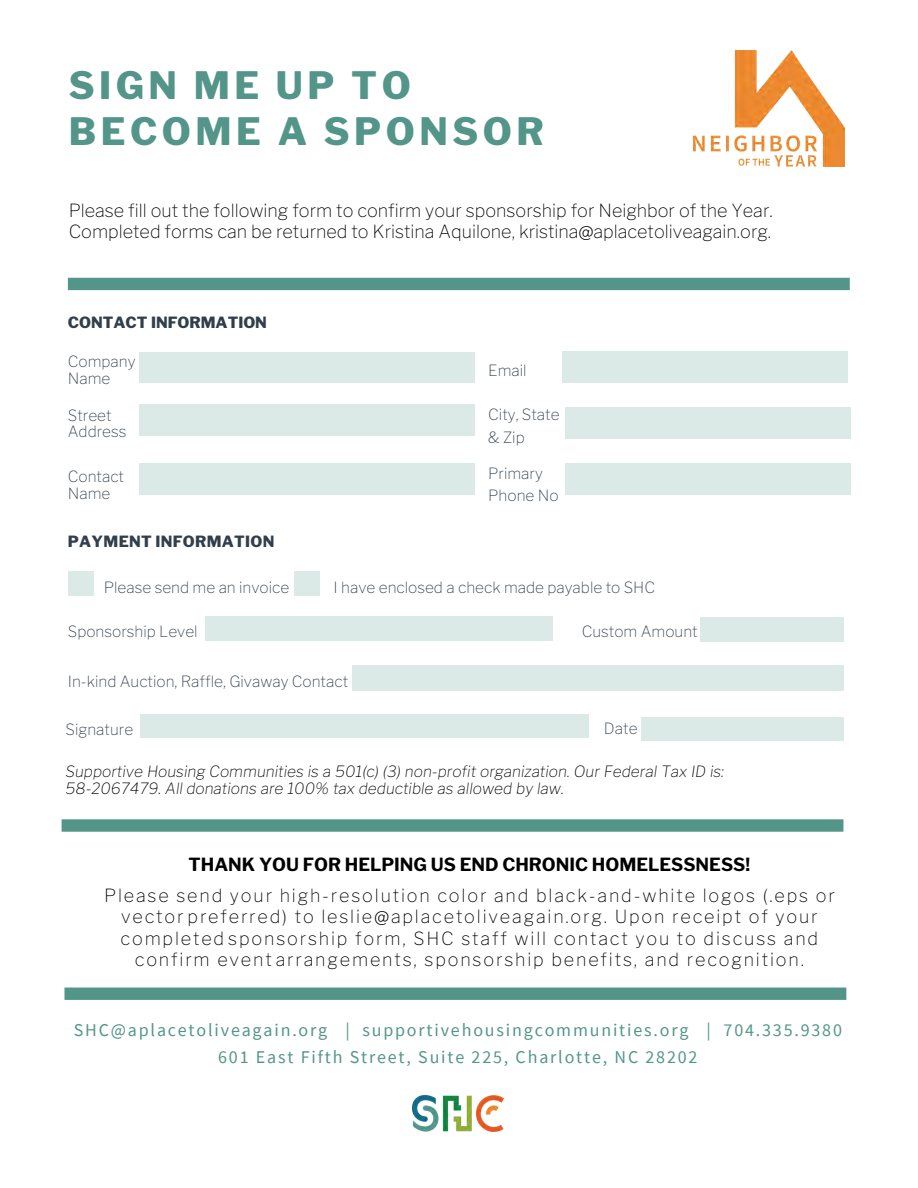
<style>
.page{position:relative;width:918px;height:1188px;background:#fff}
.page>*{position:absolute;margin:0;border:0;box-sizing:border-box;transform-origin:0 0}
.t1{font:800 37.5px/46.2px "Libre Franklin";letter-spacing:.12em;color:#539689}
.t2{font:100 18px/21.6px "Libre Franklin";letter-spacing:.1em;color:#000;text-align:center}
.t3{font:100 18px/21.6px "Libre Franklin";color:#000}
.t4{font:18px/27px "Source Sans Pro";letter-spacing:.1em;color:#539689;text-align:center}
.t5{font:700 18px "Libre Franklin";color:#000}
.t6{font:100 15.45px/16.8px "Libre Franklin";color:#313f4c}
.t7{font:italic 100 15.45px/16.8px "Libre Franklin";color:#000}
.t8{font:800 15.45px "Libre Franklin";letter-spacing:.01em;color:#313f4c}
.t9{font:100 15.3px/17.2px "Libre Franklin";color:#313f4c}
</style>
<div class="page">
<div style="left:140px;top:352px;width:335px;height:30px;background:#dceae7"></div>
<div style="left:140px;top:405px;width:335px;height:31px;background:#dceae7"></div>
<div style="left:140px;top:464px;width:335px;height:31px;background:#dceae7"></div>
<div style="left:565px;top:464px;width:286px;height:31px;background:#dceae7"></div>
<div style="left:565px;top:407px;width:286px;height:32px;background:#dceae7"></div>
<div style="left:562px;top:351px;width:286px;height:32px;background:#dceae7"></div>
<div style="left:352px;top:665px;width:492px;height:26px;background:#dceae7"></div>
<div style="left:641px;top:717px;width:202px;height:24px;background:#dceae7"></div>
<div style="left:68px;top:571px;width:26px;height:25px;background:#dceae7"></div>
<div style="left:294px;top:571px;width:26px;height:25px;background:#dceae7"></div>
<div style="left:205px;top:616px;width:348px;height:25px;background:#dceae7"></div>
<div style="left:700px;top:617px;width:144px;height:25px;background:#dceae7"></div>
<div style="left:62px;top:819px;width:781px;height:13px;background:#539689"></div>
<div style="left:64px;top:988px;width:782px;height:12px;background:#539689"></div>
<div style="left:68px;top:278px;width:782px;height:12px;background:#539689"></div>
<div style="left:140px;top:714px;width:449px;height:24px;background:#dceae7"></div>
<img style="left:694px;top:50px;width:150px;height:116px">
<img style="left:412px;top:1095px;width:92px;height:36px">
<h1 class="t1" style="left:69px;top:62px;width:476px">SIGN ME UP TO<br>BECOME A SPONSOR</h1>
<p class="t3" style="left:69px;top:198px;width:705px">Please fill out the following form to confirm your sponsorship for Neighbor of the Year.<br>Completed forms can be returned to Kristina Aquilone, kristina@aplacetoliveagain.org.</p>
<p class="t8" style="left:68px;top:313px;width:201px">CONTACT INFORMATION</p>
<p class="t6" style="left:68px;top:352px;width:69px">Company<br>Name</p>
<p class="t6" style="left:68px;top:405px;width:60px">Street<br>Address</p>
<p class="t9" style="left:68px;top:466px;width:58px">Contact<br>Name</p>
<p class="t8" style="left:68px;top:533px;width:208px">PAYMENT INFORMATION</p>
<p class="t6" style="left:488px;top:360px;width:40px">Email</p>
<p class="t6" style="left:488px;top:401px;width:73px;line-height:22.8px">City, State &amp; Zip</p>
<p class="t6" style="left:488px;top:462px;width:72px;line-height:21.3px">Primary<br>Phone No</p>
<p class="t6" style="left:104px;top:578px;width:187px">Please send me an invoice</p>
<p class="t6" style="left:334px;top:578px;width:323px">I have enclosed a check made payable to SHC</p>
<p class="t6" style="left:68px;top:622px;width:131px">Sponsorship Level</p>
<p class="t6" style="left:582px;top:622px;width:117px">Custom Amount</p>
<p class="t6" style="left:68px;top:672px;width:282px">In-kind Auction, Raffle, Givaway Contact</p>
<p class="t9" style="left:66px;top:719px;width:69px">Signature</p>
<p class="t6" style="left:604px;top:719px;width:35px">Date</p>
<p class="t7" style="left:66px;top:762px;width:660px">Supportive Housing Communities is a 501(c) (3) non-profit organization. Our Federal Tax ID is:<br>58-2067479. All donations are 100% tax deductible as allowed by law.</p>
<p class="t5" style="left:189px;top:850px;width:563px">THANK YOU FOR HELPING US END CHRONIC HOMELESSNESS!</p>
<p class="t2" style="left:104px;top:883px;width:732px">Please send your high-resolution color and black-and-white logos (.eps or vector preferred) to leslie@aplacetoliveagain.org. Upon receipt of your completed sponsorship form, SHC staff will contact you to discuss and confirm event arrangements, sponsorship benefits, and recognition.</p>
<p class="t4" style="left:74px;top:1017px;width:770px">SHC@aplacetoliveagain.org | supportivehousingcommunities.org | 704.335.9380<br>601 East Fifth Street, Suite 225, Charlotte, NC 28202</p>
</div>
